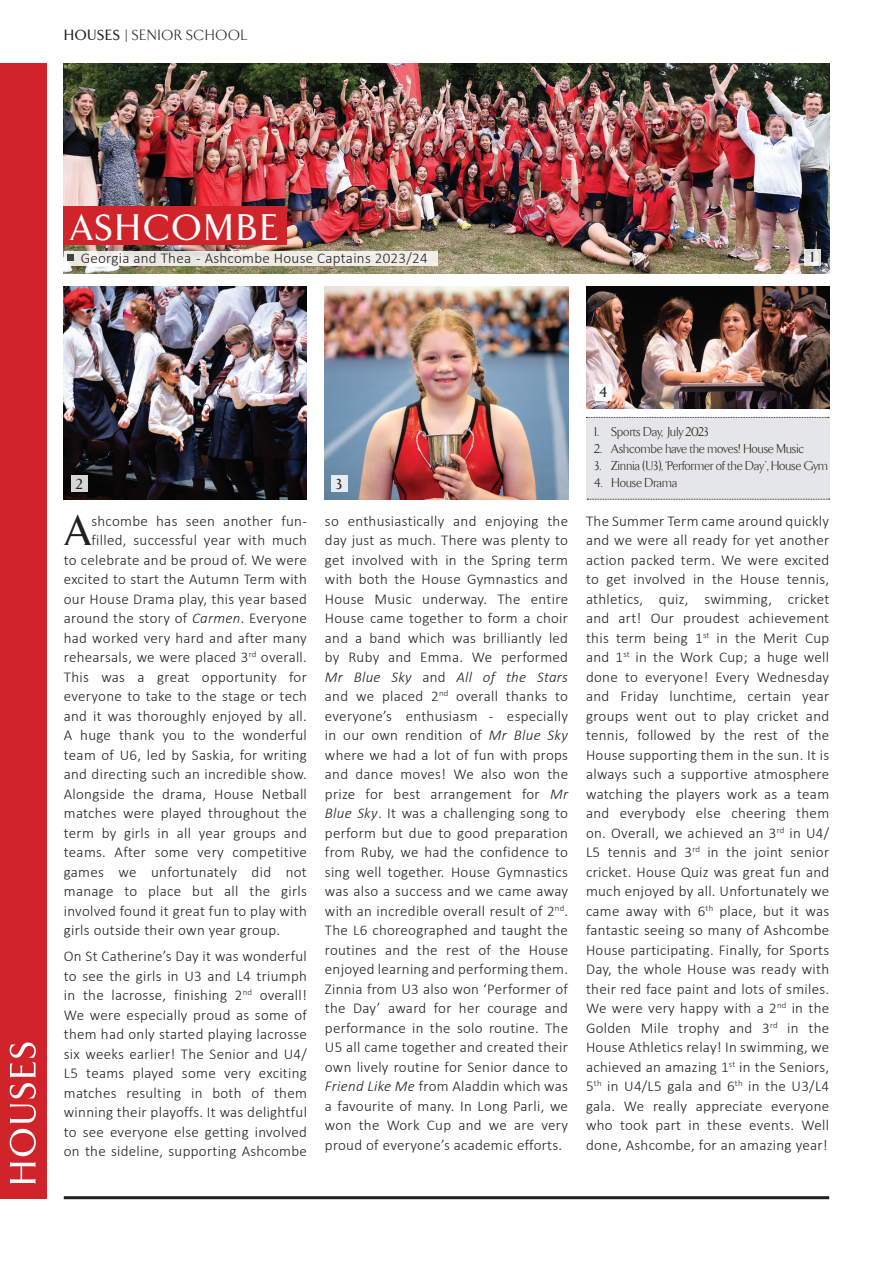
<style>
.page{position:relative;width:893px;height:1263px;background:#fff}
.page>*{position:absolute;margin:0;border:0;box-sizing:border-box;transform-origin:0 0}
.Body_Text{font:500 43.65px "TF Arrow";color:#231f20}
.t1{font:500 37.5px "TF Arrow";letter-spacing:.08em;color:#fff}
.Body_Text-2{font:300 15px/19.5px "Calibri";letter-spacing:.02em;color:#231f20;text-align:justify}
.t2{font:300 15px "TF Arrow";letter-spacing:.06em;color:#231f20}
.t3{font:500 15px "TF Arrow";color:#231f20}
.t4{font:300 13.2px "TF Arrow";color:#231f20}
.s1{font-weight:500}
.s2{font-style:italic}
</style>
<div class="page">
<div style="left:586px;top:417px;width:243px;height:82px;background:#e5e6e7"></div>
<hr style="left:64px;top:1196px;width:765px;height:3px;background:#231f20">
<img style="left:64px;top:64px;width:765px;height:209px">
<img style="left:64px;top:286px;width:243px;height:213px">
<img style="left:325px;top:286px;width:243px;height:213px">
<img style="left:586px;top:286px;width:243px;height:122px">
<svg style="left:586px;top:417px;width:243px;height:1px"></svg>
<svg style="left:587px;top:499px;width:243px;height:1px"></svg>
<svg style="left:805px;top:249px;width:16px;height:16px"></svg>
<div style="left:71px;top:476px;width:16px;height:16px;background:#d6d6d6"></div>
<div style="left:331px;top:476px;width:16px;height:16px;background:#e6ebf0"></div>
<div style="left:595px;top:384px;width:16px;height:16px;background:#fff"></div>
<div style="left:0;top:64px;width:47px;height:1135px;background:#d1232a"></div>
<div style="left:64px;top:207px;width:223px;height:38px;background:#d1232a"></div>
<svg style="left:64px;top:251px;width:373px;height:15px;background:#ecebe6"></svg>
<svg style="left:10px;top:1042px;width:26px;height:142px"></svg>
<svg style="left:67px;top:255px;width:6px;height:6px"></svg>
<p class="t2" style="left:64px;top:28px;width:185px"><span class="s1">HOUSES</span> | SENIOR SCHOOL</p>
<p class="t1" style="left:71px;top:208px;width:207px">ASHCOMBE</p>
<p class="Body_Text-2" style="left:81px;top:249px;width:348px">Georgia and Thea - Ashcombe House Captains 2023/24</p>
<p class="t3" style="left:76px;top:476px;width:8px">2</p>
<p class="t3" style="left:336px;top:476px;width:7px">3</p>
<p class="t3" style="left:600px;top:385px;width:9px">4</p>
<p class="t3" style="left:811px;top:250px;width:5px">1</p>
<p class="t4" style="left:595px;top:424px;width:116px">1. Sports Day, July 2023</p>
<p class="t4" style="left:595px;top:442px;width:211px">2. Ashcombe have the moves! House Music</p>
<p class="t4" style="left:595px;top:459px;width:235px">3. Zinnia (U3), ‘Performer of the Day’, House Gym</p>
<p class="t4" style="left:595px;top:476px;width:85px">4. House Drama</p>
<p class="Body_Text" style="left:66px;top:508px;width:26px">A</p>
<p class="Body_Text-2" style="left:91px;top:511px;width:217px">shcombe has seen another fun-</p>
<p class="Body_Text-2" style="left:91px;top:530px;width:217px">filled, successful year with much</p>
<p class="Body_Text-2" style="left:64px;top:550px;width:245px">to celebrate and be proud of. We were</p>
<p class="Body_Text-2" style="left:64px;top:569px;width:245px">excited to start the Autumn Term with</p>
<p class="Body_Text-2" style="left:64px;top:589px;width:245px">our House Drama play, this year based</p>
<p class="Body_Text-2" style="left:64px;top:608px;width:245px">around the story of <span class="s2">Carmen</span>. Everyone</p>
<p class="Body_Text-2" style="left:64px;top:628px;width:245px">had worked very hard and after many</p>
<p class="Body_Text-2" style="left:64px;top:647px;width:245px">rehearsals, we were placed 3<sup>rd</sup> overall.</p>
<p class="Body_Text-2" style="left:64px;top:667px;width:245px">This was a great opportunity for</p>
<p class="Body_Text-2" style="left:64px;top:686px;width:245px">everyone to take to the stage or tech</p>
<p class="Body_Text-2" style="left:64px;top:706px;width:245px">and it was thoroughly enjoyed by all.</p>
<p class="Body_Text-2" style="left:64px;top:725px;width:245px">A huge thank you to the wonderful</p>
<p class="Body_Text-2" style="left:64px;top:745px;width:245px">team of U6, led by Saskia, for writing</p>
<p class="Body_Text-2" style="left:64px;top:764px;width:245px">and directing such an incredible show.</p>
<p class="Body_Text-2" style="left:64px;top:784px;width:245px">Alongside the drama, House Netball</p>
<p class="Body_Text-2" style="left:64px;top:803px;width:245px">matches were played throughout the</p>
<p class="Body_Text-2" style="left:64px;top:823px;width:245px">term by girls in all year groups and</p>
<p class="Body_Text-2" style="left:64px;top:842px;width:245px">teams. After some very competitive</p>
<p class="Body_Text-2" style="left:64px;top:862px;width:245px">games we unfortunately did not</p>
<p class="Body_Text-2" style="left:64px;top:881px;width:245px">manage to place but all the girls</p>
<p class="Body_Text-2" style="left:64px;top:901px;width:245px">involved found it great fun to play with</p>
<p class="Body_Text-2" style="left:64px;top:920px;width:218px">girls outside their own year group.</p>
<p class="Body_Text-2" style="left:64px;top:946px;width:245px">On St Catherine’s Day it was wonderful to see the girls in U3 and L4 triumph in the lacrosse, finishing 2<sup>nd</sup> overall!<br>We were especially proud as some of them had only started playing lacrosse six weeks earlier! The Senior and U4/ L5 teams played some very exciting matches resulting in both of them winning their playoffs. It was delightful to see everyone else getting involved on the sideline, supporting Ashcombe</p>
<p class="Body_Text-2" style="left:325px;top:511px;width:245px">so enthusiastically and enjoying the day just as much. There was plenty to get involved with in the Spring term with both the House Gymnastics and House Music underway. The entire House came together to form a choir and a band which was brilliantly led by Ruby and Emma. We performed <span class="s2">Mr Blue Sky</span> and <span class="s2">All of the Stars </span>and we placed 2<sup>nd</sup> overall thanks to everyone’s enthusiasm - especially in our own rendition of <span class="s2">Mr Blue Sky </span>where we had a lot of fun with props and dance moves! We also won the prize for best arrangement for <span class="s2">Mr Blue Sky</span>. It was a challenging song to perform but due to good preparation from Ruby, we had the confidence to sing well together. House Gymnastics was also a success and we came away with an incredible overall result of 2<sup>nd</sup>.<br>The L6 choreographed and taught the routines and the rest of the House enjoyed learning and performing them.<br>Zinnia from U3 also won ‘Performer of the Day’ award for her courage and performance in the solo routine. The U5 all came together and created their own lively routine for Senior dance to <span class="s2">Friend Like Me</span> from Aladdin which was a favourite of many. In Long Parli, we won the Work Cup and we are very proud of everyone’s academic efforts.</p>
<p class="Body_Text-2" style="left:586px;top:511px;width:245px">The Summer Term came around quickly and we were all ready for yet another action packed term. We were excited to get involved in the House tennis, athletics, quiz, swimming, cricket and art! Our proudest achievement this term being 1<sup>st</sup> in the Merit Cup and 1<sup>st</sup> in the Work Cup; a huge well done to everyone! Every Wednesday and Friday lunchtime, certain year groups went out to play cricket and tennis, followed by the rest of the House supporting them in the sun. It is always such a supportive atmosphere watching the players work as a team and everybody else cheering them on. Overall, we achieved an 3<sup>rd</sup> in U4/ L5 tennis and 3<sup>rd</sup> in the joint senior cricket. House Quiz was great fun and much enjoyed by all. Unfortunately we came away with 6<sup>th</sup> place, but it was fantastic seeing so many of Ashcombe House participating. Finally, for Sports Day, the whole House was ready with their red face paint and lots of smiles.<br>We were very happy with a 2<sup>nd</sup> in the Golden Mile trophy and 3<sup>rd</sup> in the House Athletics relay! In swimming, we achieved an amazing 1<sup>st</sup> in the Seniors, 5<sup>th</sup> in U4/L5 gala and 6<sup>th</sup> in the U3/L4 gala. We really appreciate everyone who took part in these events. Well done, Ashcombe, for an amazing year!</p>
</div>
